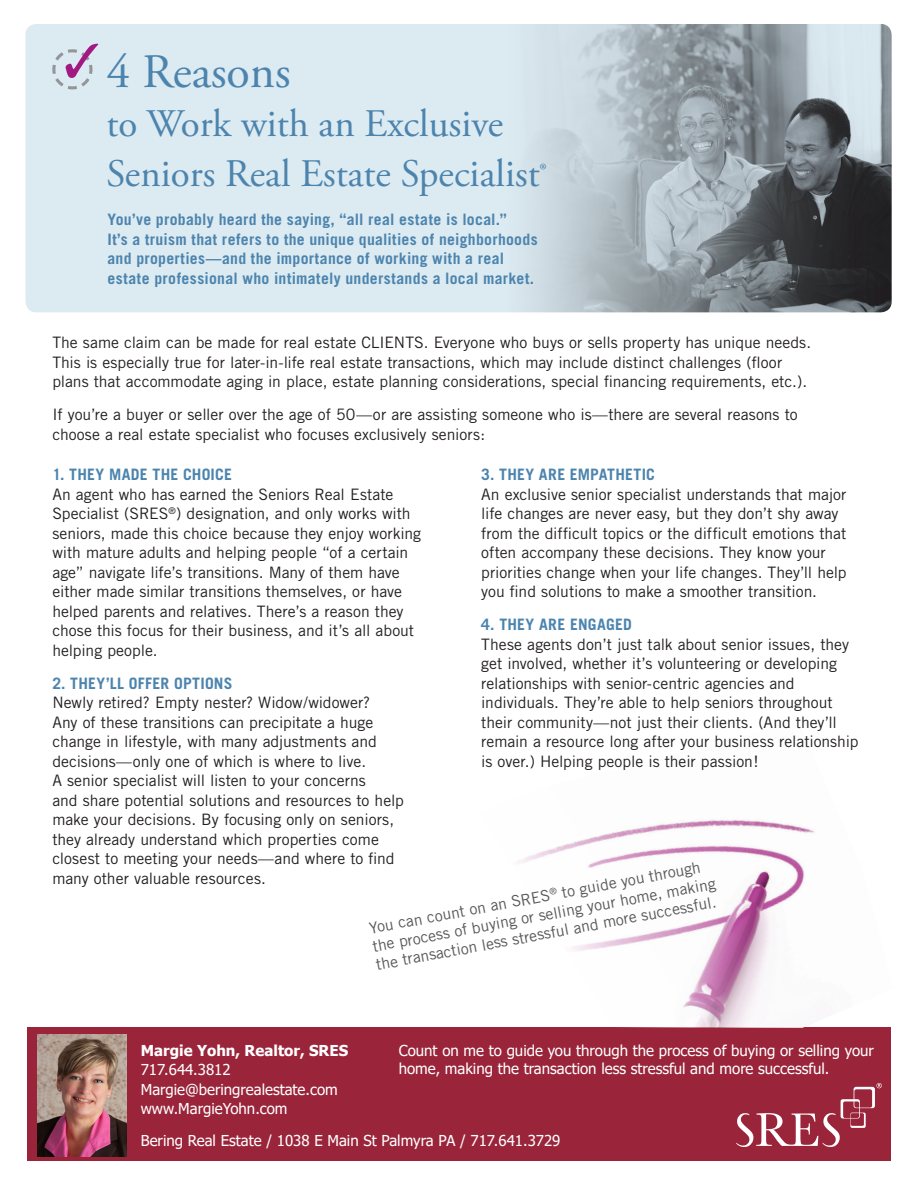
<style>
.page{position:relative;width:918px;height:1188px;background:#fff}
.page>*{position:absolute;margin:0;border:0;box-sizing:border-box;transform-origin:0 0}
.t1{font:48px "Adobe Garamond Pro";color:#4c84ae}
.t2{font:39px/49.5px "Adobe Garamond Pro";color:#4c84ae}
.t3{font:15.75px/19.5px "Trade Gothic";color:#231f20}
.t4{font:700 15.75px/19.5px "Trade Gothic";letter-spacing:.02em;color:#4c84ae}
.t5{font:15.75px/18.6px "Trade Gothic";color:#57585a}
.t6{font:15px/19.5px "Tahoma";color:#fff}
.s1{font-weight:700;color:#4c84ae}
.s2{font-weight:700}
</style>
<div class="page">
<div style="left:27px;top:1028px;width:863px;height:133px;background:#9a253b"></div>
<svg style="left:736px;top:1083px;width:146px;height:64px"></svg>
<img style="left:38px;top:1034px;width:89px;height:122px">
<img style="left:337px;top:819px;width:554px;height:209px">
<div style="left:26px;top:24px;width:866px;height:288px;background:#dceaf1;border-radius:11px"></div>
<img style="left:531px;top:24px;width:361px;height:288px">
<svg style="left:52px;top:44px;width:46px;height:46px"></svg>
<p class="t1" style="left:106px;top:43px;width:186px">4 Reasons</p>
<p class="t2" style="left:106px;top:101px;width:442px">to Work with an Exclusive<br>Seniors Real Estate Specialist<sup>®</sup></p>
<p class="t4" style="left:108px;top:210px;width:432px">You’ve probably heard the saying, “all real estate is local.”<br>It’s a truism that refers to the unique qualities of neighborhoods and properties—and the importance of working with a real estate professional who intimately understands a local market.</p>
<p class="t3" style="left:52px;top:333px;width:760px">The same claim can be made for real estate CLIENTS. Everyone who buys or sells property has unique needs.<br>This is especially true for later-in-life real estate transactions, which may include distinct challenges (floor plans that accommodate aging in place, estate planning considerations, special financing requirements, etc.).</p>
<p class="t3" style="left:52px;top:405px;width:747px">If you’re a buyer or seller over the age of 50—or are assisting someone who is—there are several reasons to choose a real estate specialist who focuses exclusively seniors:</p>
<p class="t3" style="left:481px;top:465px;width:367px"><span class="s1">3. THEY ARE EMPATHETIC<br></span>An exclusive senior specialist understands that major life changes are never easy, but they don’t shy away from the difficult topics or the difficult emotions that often accompany these decisions. They know your priorities change when your life changes. They’ll help you find solutions to make a smoother transition.</p>
<p class="t3" style="left:481px;top:615px;width:379px"><span class="s1">4. THEY ARE ENGAGED<br></span>These agents don’t just talk about senior issues, they get involved, whether it’s volunteering or developing relationships with senior-centric agencies and individuals. They’re able to help seniors throughout their community—not just their clients. (And they’ll remain a resource long after your business relationship is over.) Helping people is their passion!</p>
<p class="t3" style="left:52px;top:465px;width:370px"><span class="s1">1. THEY MADE THE CHOICE<br></span>An agent who has earned the Seniors Real Estate Specialist (SRES<sup>®</sup>) designation, and only works with seniors, made this choice because they enjoy working with mature adults and helping people “of a certain age” navigate life’s transitions. Many of them have either made similar transitions themselves, or have helped parents and relatives. There’s a reason they chose this focus for their business, and it’s all about helping people.</p>
<p class="t3" style="left:52px;top:673px;width:353px"><span class="s1">2. THEY’LL OFFER OPTIONS<br></span>Newly retired? Empty nester? Widow/widower?<br>Any of these transitions can precipitate a huge change in lifestyle, with many adjustments and decisions—only one of which is where to live.<br>A senior specialist will listen to your concerns<br>and share potential solutions and resources to help make your decisions. By focusing only on seniors, they already understand which properties come closest to meeting your needs—and where to find many other valuable resources.</p>
<p class="t5" style="left:368px;top:920px;width:350px;rotate:-11deg">You can count on an SRES<sup>®</sup> to guide you through the process of buying or selling your home, making the transaction less stressful and more successful.</p>
<p class="t6" style="left:399px;top:1042px;width:477px;line-height:18px">Count on me to guide you through the process of buying or selling your home, making the transaction less stressful and more successful.</p>
<p class="t6" style="left:141px;top:1041px;width:209px"><span class="s2">Margie Yohn, Realtor, SRES<br></span>717.644.3812<br>Margie@beringrealestate.com www.MargieYohn.com</p>
<p class="t6" style="left:141px;top:1131px;width:421px">Bering Real Estate / 1038 E Main St Palmyra PA / 717.641.3729</p>
</div>
